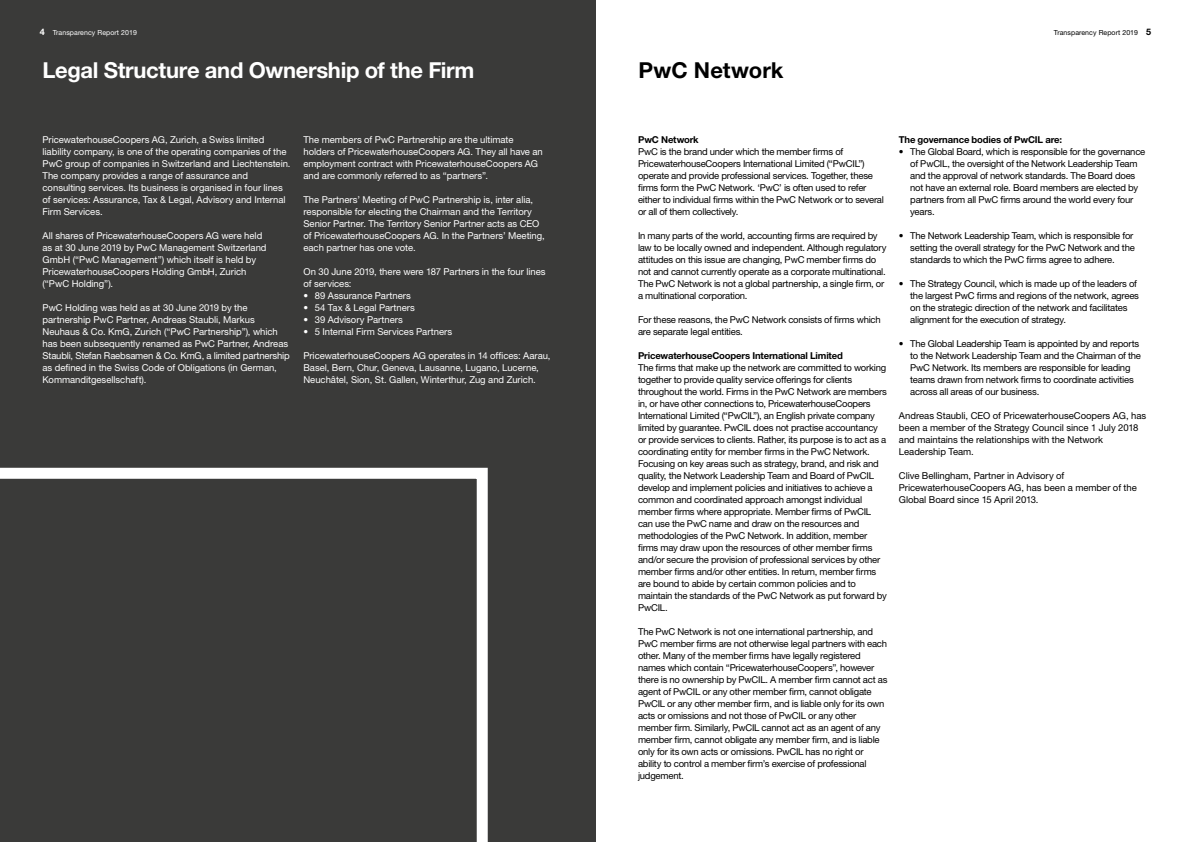
<style>
.page{position:relative;width:1191px;height:842px;background:#fff}
.page>*{position:absolute;margin:0;border:0;box-sizing:border-box;transform-origin:0 0}
.t1{font:700 22px "Helvetica Neue LT Std";letter-spacing:-.015em;color:#fff}
.t2{font:700 22px "Helvetica Neue LT Std";color:#000}
.t3{font:9.5px/12px "Helvetica Neue LT Std";letter-spacing:-.025em;color:#000}
.t4{font:9.5px/12px "Helvetica Neue LT Std";letter-spacing:-.005em;color:#fff}
.t5{font:9.5px/12px "Helvetica Neue LT Std";letter-spacing:-.005em;color:#000}
.t6{font:700 9.5px "Helvetica Neue LT Std";letter-spacing:-.015em;color:#000}
.t7{font:7px "Helvetica Neue LT Std";letter-spacing:.01em;color:#000}
.t8{font:7px "Helvetica Neue LT Std";letter-spacing:.01em;color:#fff}
.s1{font-weight:700;font-size:9px}
</style>
<div class="page">
<div style="left:0;top:0;width:595px;height:842px;background:#3a3a39"></div>
<svg style="left:0;top:467px;width:488px;height:375px"></svg>
<p class="t8" style="left:40px;top:28px;width:99px"><span class="s1">4</span> Transparency Report 2019</p>
<h1 class="t1" style="left:43px;top:57px;width:433px">Legal Structure and Ownership of the Firm</h1>
<p class="t4" style="left:43px;top:133px;width:249px">PricewaterhouseCoopers AG, Zurich, a Swiss limited liability company, is one of the operating companies of the PwC group of companies in Switzerland and Liechtenstein.<br>The company provides a range of assurance and consulting services. Its business is organised in four lines of services: Assurance, Tax &amp; Legal, Advisory and Internal Firm Services.</p>
<p class="t4" style="left:43px;top:229px;width:226px">All shares of PricewaterhouseCoopers AG were held as at 30 June 2019 by PwC Management Switzerland GmbH (“PwC Management”) which itself is held by PricewaterhouseCoopers Holding GmbH, Zurich (“PwC Holding”).</p>
<p class="t4" style="left:43px;top:301px;width:249px">PwC Holding was held as at 30 June 2019 by the partnership PwC Partner, Andreas Staubli, Markus Neuhaus &amp; Co. KmG, Zurich (“PwC Partnership”), which has been subsequently renamed as PwC Partner, Andreas Staubli, Stefan Raebsamen &amp; Co. KmG, a limited partnership as defined in the Swiss Code of Obligations (in German, Kommanditgesellschaft).</p>
<p class="t4" style="left:303px;top:133px;width:241px">The members of PwC Partnership are the ultimate holders of PricewaterhouseCoopers AG. They all have an employment contract with PricewaterhouseCoopers AG and are commonly referred to as “partners”.</p>
<p class="t4" style="left:303px;top:193px;width:243px">The Partners’ Meeting of PwC Partnership is, inter alia, responsible for electing the Chairman and the Territory Senior Partner. The Territory Senior Partner acts as CEO of PricewaterhouseCoopers AG. In the Partners’ Meeting, each partner has one vote.</p>
<p class="t4" style="left:303px;top:265px;width:244px">On 30 June 2019, there were 187 Partners in the four lines of services:</p>
<p class="t4" style="left:303px;top:289px;width:109px">• 89 Assurance Partners</p>
<p class="t4" style="left:303px;top:301px;width:113px">• 54 Tax &amp; Legal Partners</p>
<p class="t4" style="left:303px;top:313px;width:101px">• 39 Advisory Partners</p>
<p class="t4" style="left:303px;top:325px;width:150px">• 5 Internal Firm Services Partners</p>
<p class="t4" style="left:303px;top:349px;width:249px">PricewaterhouseCoopers AG operates in 14 offices: Aarau,<br>Basel, Bern, Chur, Geneva, Lausanne, Lugano, Lucerne,<br>Neuchâtel, Sion, St. Gallen, Winterthur, Zug and Zurich.</p>
<h1 class="t2" style="left:638px;top:57px;width:146px">PwC Network</h1>
<p class="t7" style="left:1054px;top:28px;width:99px">Transparency Report 2019 <span class="s1">5</span></p>
<p class="t6" style="left:638px;top:134px;width:62px">PwC Network</p>
<p class="t3" style="left:638px;top:145px;width:247px">PwC is the brand under which the member firms of PricewaterhouseCoopers International Limited (“PwCIL”) operate and provide professional services. Together, these firms form the PwC Network. ‘PwC’ is often used to refer either to individual firms within the PwC Network or to several or all of them collectively.</p>
<p class="t3" style="left:638px;top:229px;width:250px">In many parts of the world, accounting firms are required by law to be locally owned and independent. Although regulatory attitudes on this issue are changing, PwC member firms do not and cannot currently operate as a corporate multinational.<br>The PwC Network is not a global partnership, a single firm, or a multinational corporation.</p>
<p class="t3" style="left:638px;top:313px;width:244px">For these reasons, the PwC Network consists of firms which are separate legal entities.</p>
<p class="t6" style="left:638px;top:350px;width:206px">PricewaterhouseCoopers International Limited</p>
<p class="t3" style="left:638px;top:361px;width:250px">The firms that make up the network are committed to working together to provide quality service offerings for clients throughout the world. Firms in the PwC Network are members in, or have other connections to, PricewaterhouseCoopers International Limited (“PwCIL”), an English private company limited by guarantee. PwCIL does not practise accountancy or provide services to clients. Rather, its purpose is to act as a coordinating entity for member firms in the PwC Network.<br>Focusing on key areas such as strategy, brand, and risk and quality, the Network Leadership Team and Board of PwCIL develop and implement policies and initiatives to achieve a common and coordinated approach amongst individual member firms where appropriate. Member firms of PwCIL can use the PwC name and draw on the resources and methodologies of the PwC Network. In addition, member firms may draw upon the resources of other member firms and/or secure the provision of professional services by other member firms and/or other entities. In return, member firms are bound to abide by certain common policies and to maintain the standards of the PwC Network as put forward by PwCIL.</p>
<p class="t3" style="left:638px;top:625px;width:251px">The PwC Network is not one international partnership, and PwC member firms are not otherwise legal partners with each other. Many of the member firms have legally registered names which contain “PricewaterhouseCoopers”, however there is no ownership by PwCIL. A member firm cannot act as agent of PwCIL or any other member firm, cannot obligate PwCIL or any other member firm, and is liable only for its own acts or omissions and not those of PwCIL or any other member firm. Similarly, PwCIL cannot act as an agent of any member firm, cannot obligate any member firm, and is liable only for its own acts or omissions. PwCIL has no right or ability to control a member firm’s exercise of professional judgement.</p>
<p class="t6" style="left:899px;top:134px;width:165px">The governance bodies of PwCIL are:</p>
<p class="t3" style="left:910px;top:145px;width:237px;text-indent:-11px">• The Global Board, which is responsible for the governance of PwCIL, the oversight of the Network Leadership Team and the approval of network standards. The Board does not have an external role. Board members are elected by partners from all PwC firms around the world every four years.</p>
<p class="t3" style="left:910px;top:229px;width:226px;text-indent:-11px">• The Network Leadership Team, which is responsible for setting the overall strategy for the PwC Network and the standards to which the PwC firms agree to adhere.</p>
<p class="t3" style="left:910px;top:277px;width:230px;text-indent:-11px">• The Strategy Council, which is made up of the leaders of the largest PwC firms and regions of the network, agrees on the strategic direction of the network and facilitates alignment for the execution of strategy.</p>
<p class="t3" style="left:910px;top:337px;width:232px;text-indent:-11px">• The Global Leadership Team is appointed by and reports to the Network Leadership Team and the Chairman of the PwC Network. Its members are responsible for leading teams drawn from network firms to coordinate activities across all areas of our business.</p>
<p class="t5" style="left:899px;top:409px;width:249px">Andreas Staubli, CEO of PricewaterhouseCoopers AG, has been a member of the Strategy Council since 1 July 2018 and maintains the relationships with the Network Leadership Team.</p>
<p class="t5" style="left:899px;top:469px;width:239px">Clive Bellingham, Partner in Advisory of<br>PricewaterhouseCoopers AG, has been a member of the<br>Global Board since 15 April 2013.</p>
</div>
